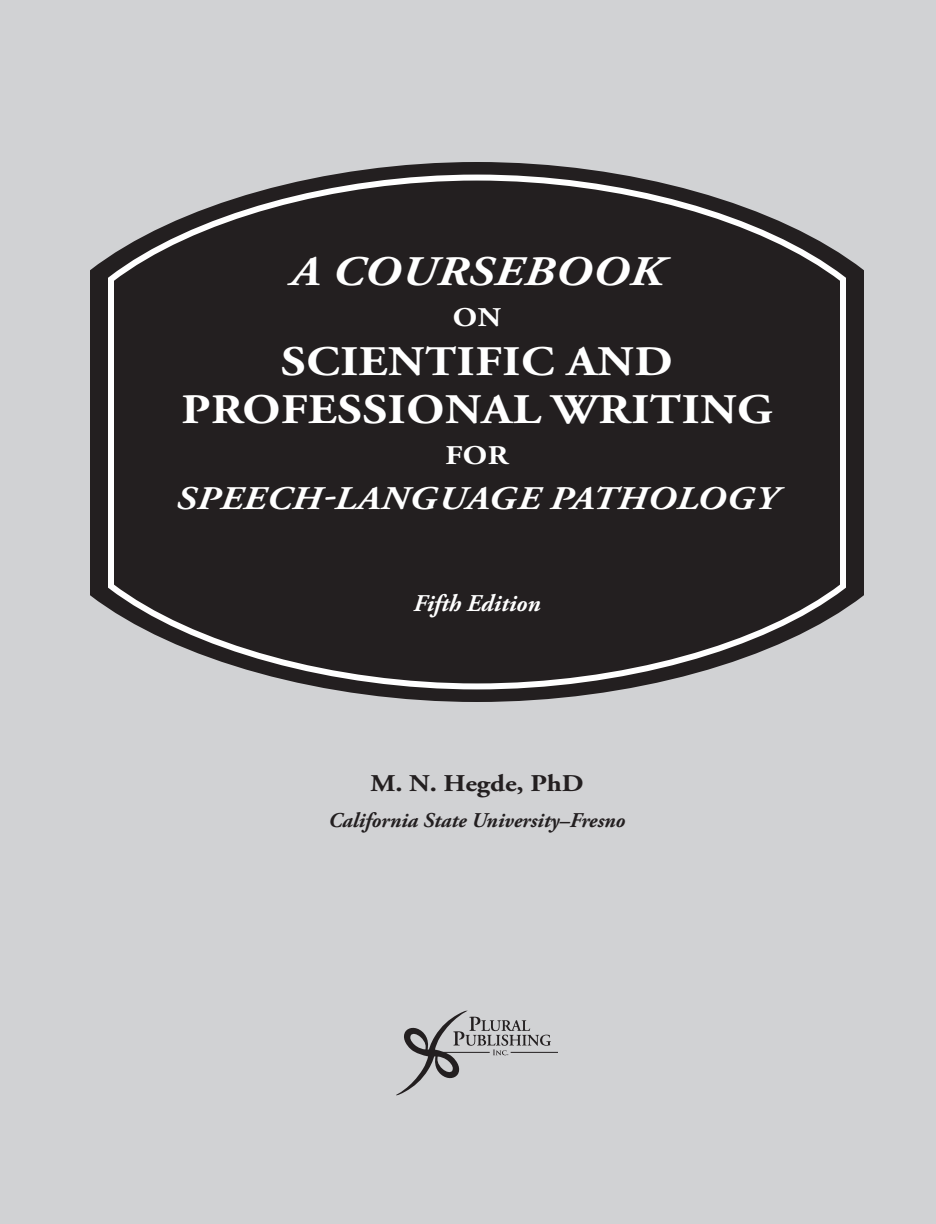
<style>
.page{position:relative;width:936px;height:1224px;background:#d1d2d4}
.page>*{position:absolute;margin:0;border:0;box-sizing:border-box;transform-origin:0 0}
.t1{font:700 42px/48px "Adobe Garamond Pro";letter-spacing:.015em;color:#fff;text-align:center;scale:1.15 1}
.t2{font:italic 700 42px "Adobe Garamond Pro";letter-spacing:.015em;color:#fff;scale:1.15 1}
.t3{font:italic 700 33px "Adobe Garamond Pro";letter-spacing:.015em;color:#fff;scale:1.15 1}
.t4{font:700 27px "Adobe Garamond Pro";color:#fff;scale:1.15 1}
.t5{font:700 24px "Adobe Garamond Pro";color:#231f20;scale:1.15 1}
.t6{font:italic 700 24px "Adobe Garamond Pro";color:#fff}
.t7{font:italic 700 21px "Adobe Garamond Pro";color:#231f20}
</style>
<div class="page">
<svg style="left:90px;top:162px;width:774px;height:540px"></svg>
<svg style="left:105px;top:172px;width:746px;height:520px;background:#383435"></svg>
<svg style="left:396px;top:1011px;width:155px;height:84px"></svg>
<hr style="left:435px;top:1052px;width:55px;height:1px;background:#231f20">
<hr style="left:511px;top:1052px;width:47px;height:1px;background:#231f20">
<p class="t2" style="left:291px;top:248px;width:325px">A Coursebook</p>
<p class="t4" style="left:453px;top:302px;width:43px">ON</p>
<p class="t1" style="left:181px;top:339px;width:516px">SCIENTIFIC AND<br>PROFESSIONAL WRITING</p>
<p class="t4" style="left:446px;top:440px;width:56px">FOR</p>
<p class="t3" style="left:176px;top:479px;width:525px">Speech-Language Pa thol ogy</p>
<p class="t6" style="left:414px;top:589px;width:128px">Fifth Edition</p>
<p class="t5" style="left:370px;top:769px;width:185px">M. N. HEGDE, PHD</p>
<p class="t7" style="left:329px;top:808px;width:298px">California State University–Fresno</p>
</div>
